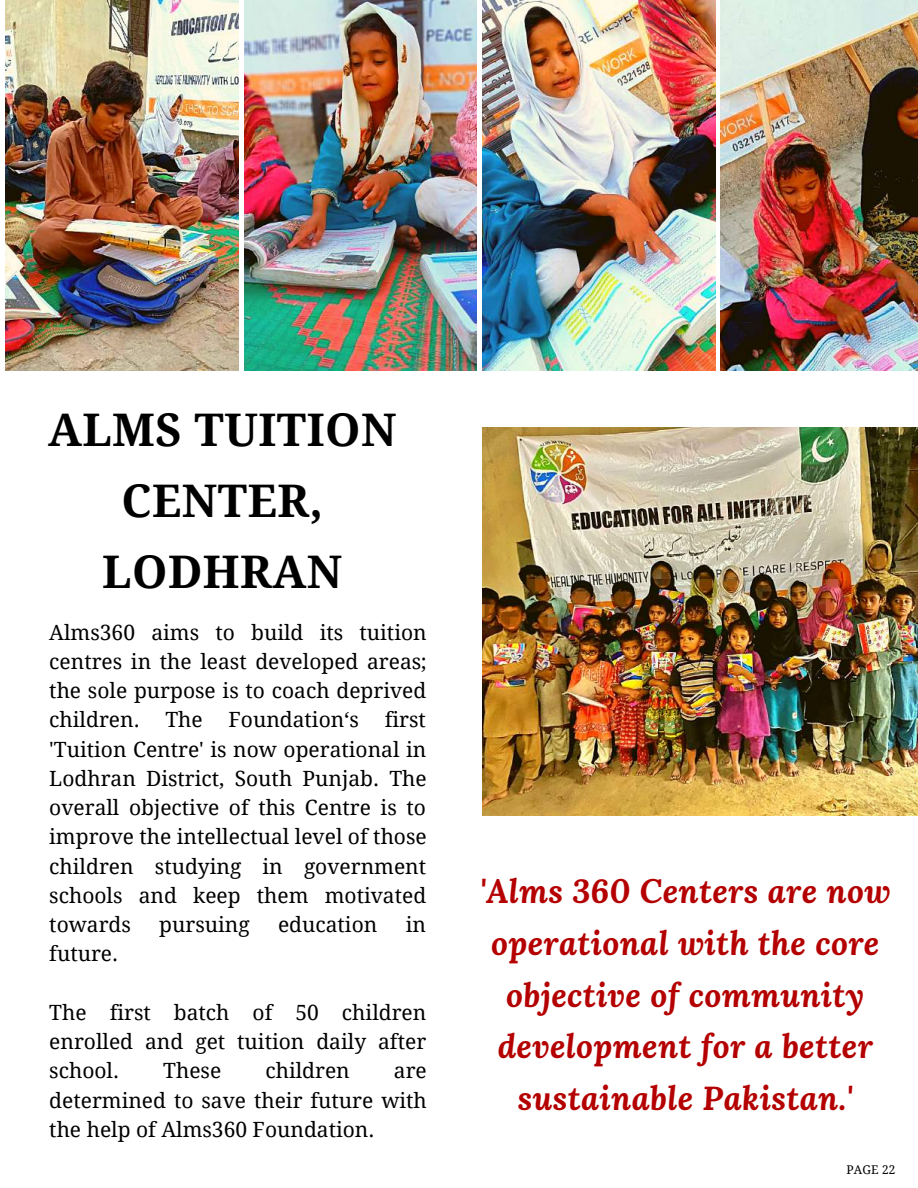
<style>
.page{position:relative;width:918px;height:1188px;background:#fff}
.page>*{position:absolute;margin:0;border:0;box-sizing:border-box;transform-origin:0 0}
.t1{font:700 45px/70.8px "Droid Serif";letter-spacing:.01em;color:#000;text-align:center}
.t2{font:italic 700 33px/51.8px "Lora";letter-spacing:.01em;color:#b40000;text-align:center}
.t3{font:21px/29.2px "Droid Serif";color:#000;text-align:justify}
.t4{font:12px "Droid Serif";letter-spacing:.01em;color:#000}
</style>
<div class="page">
<img style="left:244px;top:0;width:233px;height:370px">
<img style="left:6px;top:0;width:233px;height:370px">
<img style="left:482px;top:428px;width:436px;height:388px">
<img style="left:482px;top:0;width:233px;height:370px">
<img style="left:720px;top:0;width:198px;height:370px">
<h1 class="t1" style="left:48px;top:395px;width:350px">ALMS TUITION<br>CENTER,<br>LODHRAN</h1>
<p class="t3" style="left:49px;top:618px;width:379px">Alms360 aims to build its tuition centres in the least developed areas; the sole purpose is to coach deprived children. The Foundation‘s first 'Tuition Centre' is now operational in Lodhran District, South Punjab. The overall objective of this Centre is to improve the intellectual level of those children studying in government schools and keep them motivated towards</p>
<p class="t3" style="left:159px;top:910px;width:92px">pursuing</p>
<p class="t3" style="left:278px;top:910px;width:101px">education</p>
<p class="t3" style="left:406px;top:910px;width:22px">in</p>
<p class="t3" style="left:49px;top:939px;width:70px">future.</p>
<p class="t3" style="left:49px;top:998px;width:379px">The first batch of 50 children enrolled and get tuition daily after school.</p>
<p class="t3" style="left:163px;top:1056px;width:60px">These</p>
<p class="t3" style="left:265px;top:1056px;width:86px">children</p>
<p class="t3" style="left:49px;top:1056px;width:379px;text-indent:345px">are determined to save their future with the help of Alms360 Foundation.</p>
<h2 class="t2" style="left:480px;top:865px;width:412px">'Alms 360 Centers are now operational with the core objective of community development for a better sustainable Pakistan.'</h2>
<p class="t4" style="left:847px;top:1163px;width:51px">PAGE 22</p>
</div>
